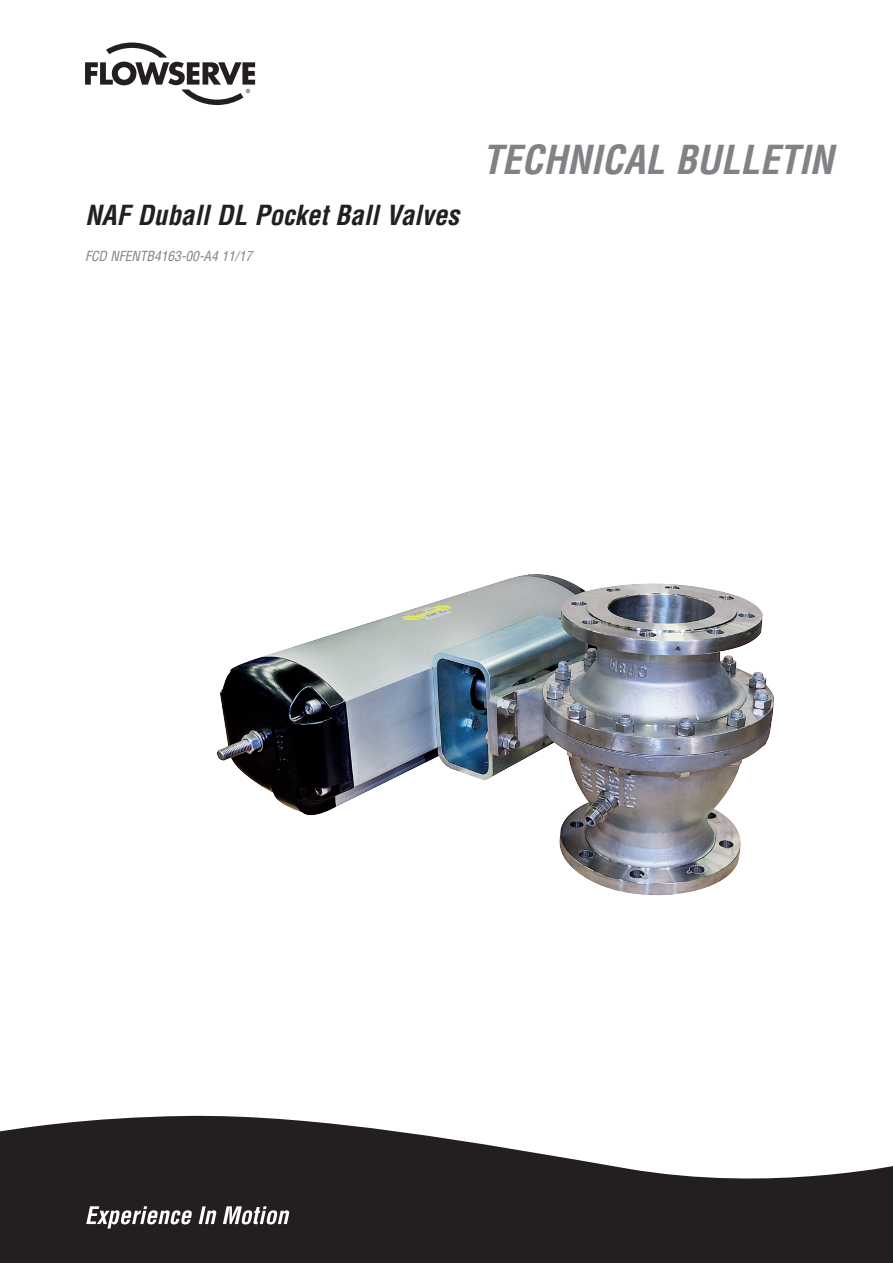
<style>
.page{position:relative;width:893px;height:1263px;background:#fff}
.page>*{position:absolute;margin:0;border:0;box-sizing:border-box;transform-origin:0 0}
.t1{font:italic 700 condensed 39px "Helvetica";color:#808285}
.t2{font:italic 700 condensed 27px "Helvetica LT Std";color:#231f20}
.t3{font:italic condensed 13.5px "Helvetica LT Std";color:#808285}
</style>
<div class="page">
<svg style="left:0;top:1115px;width:893px;height:148px;fill:#231f20"></svg>
<svg style="left:86px;top:1206px;width:106px;height:22px"></svg>
<svg style="left:199px;top:1206px;width:18px;height:18px"></svg>
<svg style="left:223px;top:1206px;width:67px;height:18px"></svg>
<svg style="left:85px;top:43px;width:170px;height:62px"></svg>
<svg style="left:0;top:1260px;width:5px;height:3px"></svg>
<img style="left:217px;top:574px;width:557px;height:322px">
<p class="t2" style="left:85px;top:198px;width:376px">NAF Duball DL Pocket Ball Valves</p>
<p class="t3" style="left:85px;top:248px;width:169px">FCD NFENTB4163-00-A4 11/17</p>
<h1 class="t1" style="left:482px;top:136px;width:352px">TECHNICAL BULLETIN</h1>
</div>
